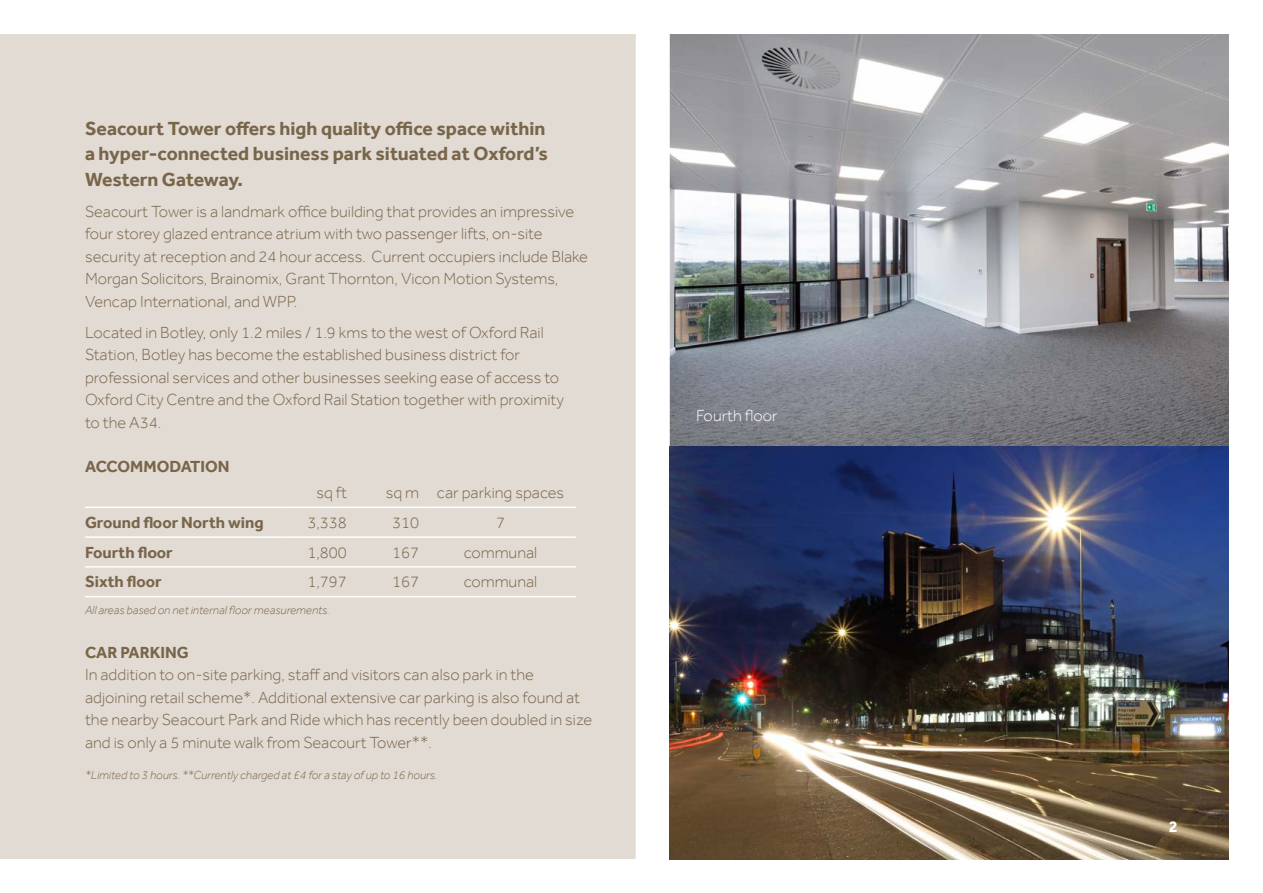
<style>
.page{position:relative;width:1263px;height:893px;background:#fff}
.page>*{position:absolute;margin:0;border:0;box-sizing:border-box;transform-origin:0 0}
.t1{font:700 19.5px/25.5px "Effra";color:#79664a;text-align:justify}
.t2{font:300 16.5px/22.5px "Effra";color:#79664a}
.t3{font:700 16.5px "Effra";color:#79664a}
.t4{font:300 16.5px "Effra";color:#fff}
.t5{font:700 16.5px "Effra";color:#fff}
.t6{font:italic 300 12px "Effra";color:#79664a}
</style>
<div class="page">
<img style="left:670px;top:34px;width:559px;height:412px">
<div style="left:0;top:34px;width:657px;height:825px;background:#e1dbd4"></div>
<hr style="left:85px;top:507px;width:196px;height:1px;background:#fff">
<hr style="left:281px;top:507px;width:72px;height:1px;background:#fff">
<hr style="left:353px;top:507px;width:72px;height:1px;background:#fff">
<hr style="left:425px;top:507px;width:151px;height:1px;background:#fff">
<hr style="left:85px;top:536px;width:196px;height:2px;background:#fff">
<hr style="left:281px;top:536px;width:72px;height:2px;background:#fff">
<hr style="left:353px;top:536px;width:72px;height:2px;background:#fff">
<hr style="left:425px;top:536px;width:151px;height:2px;background:#fff">
<hr style="left:85px;top:566px;width:196px;height:2px;background:#fff">
<hr style="left:281px;top:566px;width:72px;height:2px;background:#fff">
<hr style="left:353px;top:566px;width:72px;height:2px;background:#fff">
<hr style="left:425px;top:566px;width:151px;height:2px;background:#fff">
<hr style="left:85px;top:596px;width:196px;height:1px;background:#fff">
<hr style="left:281px;top:596px;width:72px;height:1px;background:#fff">
<hr style="left:353px;top:596px;width:72px;height:1px;background:#fff">
<hr style="left:425px;top:596px;width:151px;height:1px;background:#fff">
<svg style="left:150px;top:506px;width:16px;height:31px"></svg>
<div style="left:636px;top:0;width:34px;height:893px;background:#fff"></div>
<img style="left:670px;top:446px;width:559px;height:413px">
<p class="t1" style="left:85px;top:115px;width:464px">Seacourt Tower offers high quality office space within a hyper-connected business park situated at Oxford’s Western Gateway.</p>
<p class="t2" style="left:85px;top:200px;width:504px">Seacourt Tower is a landmark office building that provides an impressive four storey glazed entrance atrium with two passenger lifts, on-site security at reception and 24 hour access. Current occupiers include Blake Morgan Solicitors, Brainomix, Grant Thornton, Vicon Motion Systems, Vencap International, and WPP.</p>
<p class="t2" style="left:85px;top:321px;width:480px">Located in Botley, only 1.2 miles / 1.9 kms to the west of Oxford Rail Station, Botley has become the established business district for professional services and other businesses seeking ease of access to Oxford City Centre and the Oxford Rail Station together with proximity to the A34.</p>
<p class="t3" style="left:85px;top:456px;width:146px">ACCOMMODATION</p>
<p class="t2" style="left:316px;top:481px;width:32px">sq ft</p>
<p class="t2" style="left:386px;top:481px;width:180px">sq m car parking spaces</p>
<p class="t3" style="left:85px;top:512px;width:180px">Ground floor North wing</p>
<p class="t2" style="left:307px;top:511px;width:41px">3,338</p>
<p class="t2" style="left:392px;top:511px;width:28px">310</p>
<p class="t2" style="left:496px;top:511px;width:10px">7</p>
<p class="t3" style="left:85px;top:542px;width:89px">Fourth floor</p>
<p class="t2" style="left:307px;top:541px;width:41px">1,800</p>
<p class="t2" style="left:392px;top:541px;width:28px">167</p>
<p class="t2" style="left:464px;top:541px;width:75px">communal</p>
<p class="t3" style="left:85px;top:572px;width:78px">Sixth floor</p>
<p class="t2" style="left:307px;top:570px;width:41px">1,797</p>
<p class="t2" style="left:392px;top:570px;width:28px">167</p>
<p class="t2" style="left:464px;top:570px;width:75px">communal</p>
<p class="t6" style="left:85px;top:603px;width:246px">All areas based on net internal floor measurements.</p>
<p class="t3" style="left:85px;top:642px;width:105px">CAR PARKING</p>
<p class="t2" style="left:85px;top:663px;width:509px">In addition to on-site parking, staff and visitors can also park in the adjoining retail scheme*. Additional extensive car parking is also found at the nearby Seacourt Park and Ride which has recently been doubled in size and is only a 5 minute walk from Seacourt Tower**.</p>
<p class="t6" style="left:85px;top:767px;width:354px">*Limited to 3 hours. **Currently charged at £4 for a stay of up to 16 hours.</p>
<p class="t4" style="left:696px;top:406px;width:83px">Fourth floor</p>
<p class="t5" style="left:1169px;top:816px;width:10px">2</p>
</div>
